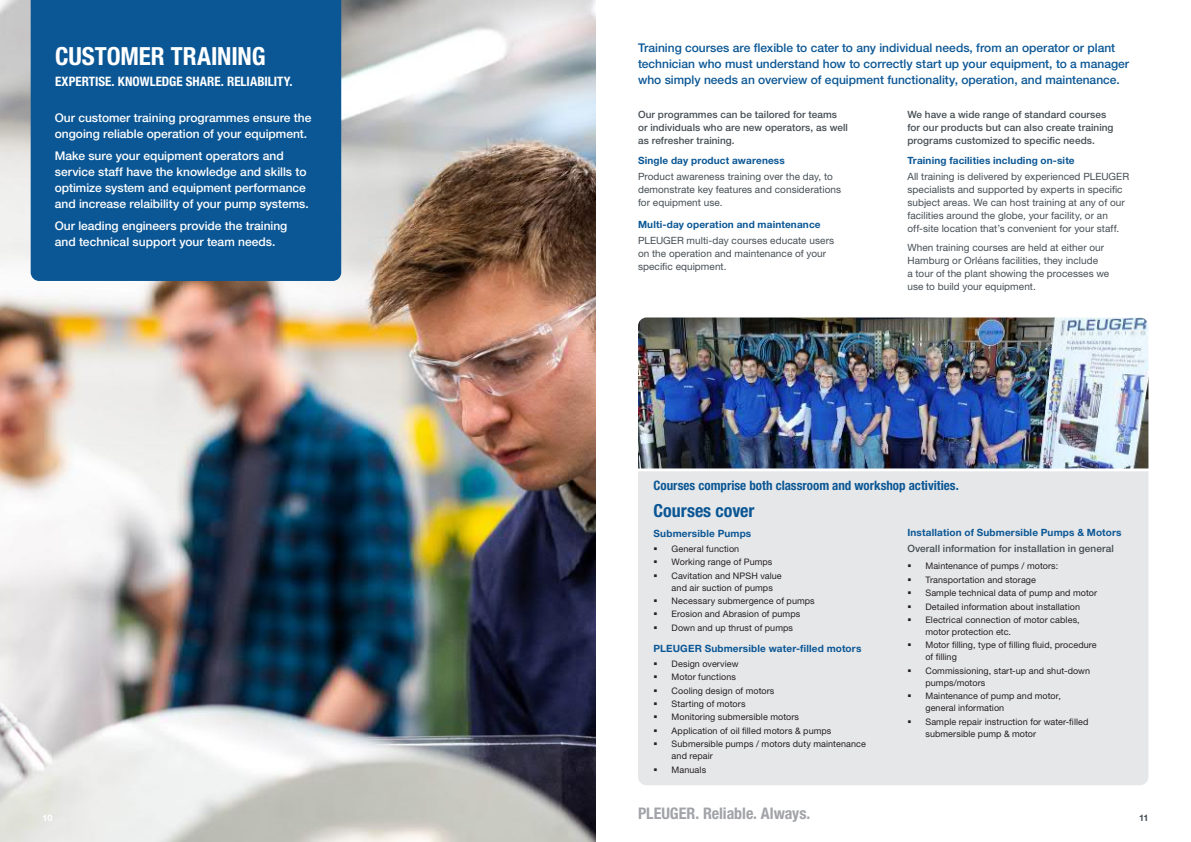
<style>
.page{position:relative;width:1191px;height:842px;background:#fff}
.page>*{position:absolute;margin:0;border:0;box-sizing:border-box;transform-origin:0 0}
.Heading__White{font:700 condensed 25px "Helvetica Neue LT";letter-spacing:-.005em;color:#fff}
.Sub_Heading__Blue{font:700 condensed 18px "Helvetica Neue LT";color:#0b5795}
.t1{font:700 condensed 16px "Helvetica Neue LT";letter-spacing:-.005em;color:#a1a3a7}
.sub_sub_sub_heading{font:700 condensed 13px "Helvetica Neue LT";color:#0b5795}
.Sub_sub_heading{font:700 condensed 13px "Helvetica Neue LT";color:#fff}
.Intro_Text__White{font:500 12px/16px "Helvetica Neue LT";color:#fff}
.Intro_Text__Blue{font:500 12px/16px "Helvetica Neue LT";color:#0b5795}
.Body__Grey{font:10px/13px "Helvetica Neue LT";letter-spacing:.005em;color:#454e54}
.Body_Bold{font:500 10px/13px "Helvetica Neue LT";letter-spacing:.01em;color:#454e54}
.Sub_Sub_heading{font:700 10px "Helvetica Neue LT";letter-spacing:.015em;color:#0b5795}
.t2{font:9px/12px "Helvetica Neue LT";letter-spacing:.01em;color:#231f20}
.t3{font:700 9px "Helvetica Neue LT";color:#fff}
.t4{font:700 9px "Helvetica Neue LT";color:#454e54}
</style>
<div class="page">
<div style="left:638px;top:471px;width:510px;height:314px;background:#e6e7e9"></div>
<img style="left:0;top:0;width:595px;height:842px">
<div style="left:31px;top:0;width:310px;height:281px;background:#0b5795"></div>
<img style="left:638px;top:317px;width:510px;height:151px">
<p class="Heading__White" style="left:55px;top:41px;width:212px">CUSTOMER TRAINING</p>
<p class="Sub_sub_heading" style="left:55px;top:74px;width:239px">EXPERTISE. KNOWLEDGE SHARE. RELIABILITY.</p>
<p class="Intro_Text__White" style="left:55px;top:110px;width:258px">Our customer training programmes ensure the ongoing reliable operation of your equipment.</p>
<p class="Intro_Text__White" style="left:55px;top:148px;width:255px">Make sure your equipment operators and service staff have the knowledge and skills to optimize system and equipment performance and increase relaibility of your pump systems.</p>
<p class="Intro_Text__White" style="left:55px;top:217px;width:234px">Our leading engineers provide the training and technical support your team needs.</p>
<p class="Intro_Text__Blue" style="left:638px;top:39px;width:492px">Training courses are flexible to cater to any individual needs, from an operator or plant technician who must understand how to correctly start up your equipment, to a manager who simply needs an overview of equipment functionality, operation, and maintenance.</p>
<p class="Body_Bold" style="left:638px;top:108px;width:211px">Our programmes can be tailored for teams or individuals who are new operators, as well as refresher training.</p>
<p class="Sub_Sub_heading" style="left:638px;top:154px;width:148px">Single day product awareness</p>
<p class="Body__Grey" style="left:638px;top:170px;width:204px">Product awareness training over the day, to demonstrate key features and considerations for equipment use.</p>
<p class="Sub_Sub_heading" style="left:638px;top:219px;width:184px">Multi-day operation and maintenance</p>
<p class="Body__Grey" style="left:638px;top:234px;width:198px">PLEUGER multi-day courses educate users on the operation and maintenance of your specific equipment.</p>
<p class="Body_Bold" style="left:907px;top:108px;width:208px">We have a wide range of standard courses for our products but can also create training programs customized to specific needs.</p>
<p class="Sub_Sub_heading" style="left:907px;top:154px;width:169px">Training facilities including on-site</p>
<p class="Body__Grey" style="left:907px;top:170px;width:223px">All training is delivered by experienced PLEUGER specialists and supported by experts in specific subject areas. We can host training at any of our facilities around the globe, your facility, or an off-site location that’s convenient for your staff.</p>
<p class="Body__Grey" style="left:907px;top:240px;width:203px">When training courses are held at either our Hamburg or Orléans facilities, they include<br>a tour of the plant showing the processes we use to build your equipment.</p>
<p class="sub_sub_sub_heading" style="left:653px;top:477px;width:307px">Courses comprise both classroom and workshop activities.</p>
<p class="Sub_Heading__Blue" style="left:653px;top:500px;width:102px">Courses cover</p>
<p class="Sub_Sub_heading" style="left:653px;top:527px;width:99px">Submersible Pumps</p>
<p class="t2" style="left:671px;top:542px;width:69px">General function</p>
<p class="t2" style="left:671px;top:556px;width:102px">Working range of Pumps</p>
<p class="t2" style="left:671px;top:569px;width:112px">Cavitation and NPSH value and air suction of pumps</p>
<p class="t2" style="left:671px;top:595px;width:145px">Necessary submergence of pumps</p>
<p class="t2" style="left:671px;top:608px;width:130px">Erosion and Abrasion of pumps</p>
<p class="t2" style="left:671px;top:621px;width:123px">Down and up thrust of pumps</p>
<p class="Sub_Sub_heading" style="left:653px;top:642px;width:209px">PLEUGER Submersible water-filled motors</p>
<p class="t2" style="left:671px;top:657px;width:68px">Design overview</p>
<p class="t2" style="left:671px;top:671px;width:66px">Motor functions</p>
<p class="t2" style="left:671px;top:684px;width:104px">Cooling design of motors</p>
<p class="t2" style="left:671px;top:698px;width:75px">Starting of motors</p>
<p class="t2" style="left:671px;top:711px;width:129px">Monitoring submersible motors</p>
<p class="t2" style="left:671px;top:724px;width:161px">Application of oil filled motors &amp; pumps</p>
<p class="t2" style="left:671px;top:738px;width:196px">Submersible pumps / motors duty maintenance and repair</p>
<p class="t2" style="left:671px;top:763px;width:36px">Manuals</p>
<p class="Sub_Sub_heading" style="left:907px;top:526px;width:216px">Installation of Submersible Pumps &amp; Motors</p>
<p class="Body_Bold" style="left:907px;top:541px;width:208px">Overall information for installation in general</p>
<p class="t2" style="left:925px;top:560px;width:134px">Maintenance of pumps / motors:</p>
<p class="t2" style="left:925px;top:573px;width:112px">Transportation and storage</p>
<p class="t2" style="left:925px;top:587px;width:173px">Sample technical data of pump and motor</p>
<p class="t2" style="left:925px;top:600px;width:156px">Detailed information about installation</p>
<p class="t2" style="left:925px;top:614px;width:156px">Electrical connection of motor cables, motor protection etc.</p>
<p class="t2" style="left:925px;top:639px;width:173px">Motor filling, type of filling fluid, procedure of filling</p>
<p class="t2" style="left:925px;top:664px;width:166px">Commissioning, start-up and shut-down pumps/motors</p>
<p class="t2" style="left:925px;top:690px;width:137px">Maintenance of pump and motor, general information</p>
<p class="t2" style="left:925px;top:715px;width:164px">Sample repair instruction for water-filled submersible pump &amp; motor</p>
<p class="t3" style="left:43px;top:813px;width:11px">10</p>
<h3 class="t1" style="left:638px;top:803px;width:174px">PLEUGER. Reliable. Always.</h3>
<p class="t4" style="left:1139px;top:813px;width:11px">11</p>
</div>
